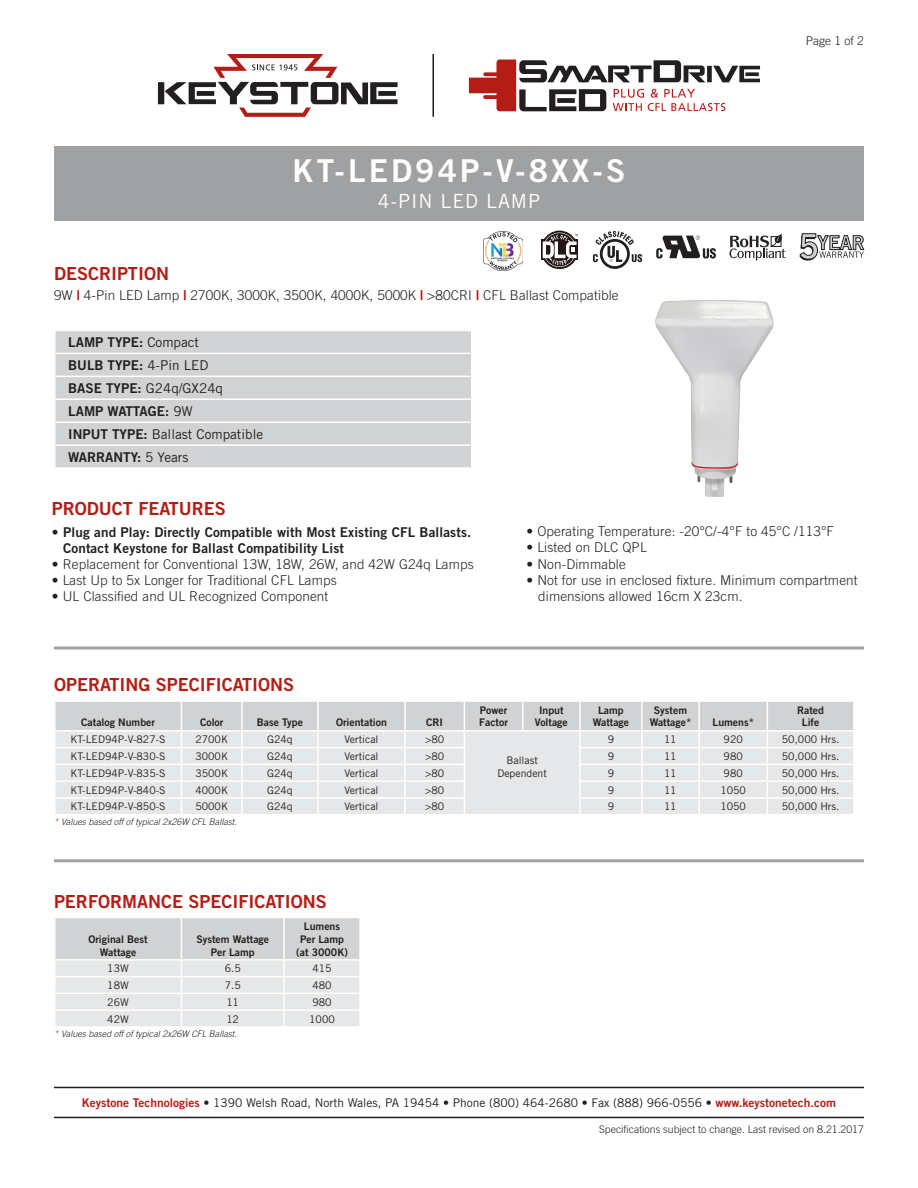
<style>
.page{position:relative;width:918px;height:1188px;background:#fff}
.page>*{position:absolute;margin:0;border:0;box-sizing:border-box;transform-origin:0 0}
.t1{font:31.5px "Trade Gothic Bold Two";letter-spacing:.1em;color:#fff}
.t2{font:19.5px "Trade Gothic";letter-spacing:.05em;color:#fff}
.t3{font:18px "Trade Gothic Bold Two";color:#b41d15}
.t4{font:300 13.5px/16.2px "Trade Gothic";letter-spacing:.01em;color:#231f20}
.t5{font:13.5px/16.2px "Trade Gothic Bold Two";letter-spacing:.01em;color:#231f20}
.t6{font:13.5px "Trade Gothic";color:#231f20}
.t7{font:12px "Trade Gothic";color:#231f20}
.t8{font:300 12px "Trade Gothic";color:#231f20}
.t9{font:10.5px "Trade Gothic";color:#231f20}
.t10{font:10.5px/12.6px "Trade Gothic Bold Two";color:#231f20;text-align:center}
.t11{font:300 10.5px "Trade Gothic";color:#231f20}
.t12{font:italic 300 9px "Trade Gothic LT Std";color:#231f20}
.s1{font-weight:700;color:#b41d15}
.s2{font-family:"Trade Gothic"}
.s3{font-family:"Trade Gothic Bold Two"}
.s4{color:#b41d15}
.s5{font-family:"Trade Gothic Bold Two";color:#b41d15}
</style>
<div class="page">
<div style="left:54px;top:146px;width:810px;height:74px;background:#a0a1a3"></div>
<svg style="left:54px;top:646px;width:810px;height:4px;background:#b7b8b9"></svg>
<hr style="left:54px;top:1117px;width:810px;height:1px;background:#231f20">
<hr style="left:54px;top:1087px;width:810px;height:1px;background:#231f20">
<div style="left:56px;top:331px;width:415px;height:136px;background:#d1d2d4"></div>
<hr style="left:54px;top:353px;width:418px;height:1px;background:#fff">
<hr style="left:54px;top:376px;width:418px;height:1px;background:#fff">
<hr style="left:54px;top:399px;width:418px;height:1px;background:#fff">
<hr style="left:54px;top:421px;width:418px;height:2px;background:#fff">
<hr style="left:54px;top:444px;width:418px;height:2px;background:#fff">
<svg style="left:158px;top:54px;width:240px;height:63px"></svg>
<hr style="left:432px;top:54px;width:2px;height:63px;background:#231f20">
<svg style="left:469px;top:60px;width:291px;height:51px"></svg>
<svg style="left:55px;top:701px;width:798px;height:113px;background:#e2e3e5"></svg>
<svg style="left:55px;top:918px;width:305px;height:108px;background:#dfe0e2"></svg>
<hr style="left:54px;top:859px;width:810px;height:3px;background:#a0a1a3">
<svg style="left:730px;top:234px;width:56px;height:27px"></svg>
<svg style="left:799px;top:233px;width:65px;height:28px"></svg>
<svg style="left:656px;top:236px;width:60px;height:23px"></svg>
<svg style="left:541px;top:240px;width:2px;height:20px"></svg>
<svg style="left:543px;top:231px;width:35px;height:38px"></svg>
<svg style="left:600px;top:239px;width:30px;height:30px"></svg>
<div style="left:603px;top:242px;width:24px;height:24px;background:#fff;border-radius:50%"></div>
<svg style="left:593px;top:231px;width:49px;height:31px"></svg>
<img style="left:655px;top:301px;width:97px;height:196px">
<img style="left:484px;top:232px;width:39px;height:38px">
<p class="t3" style="left:54px;top:262px;width:117px">DESCRIPTION</p>
<p class="t1" style="left:293px;top:152px;width:334px">KT-LED94P-V-8XX-S</p>
<p class="t2" style="left:378px;top:189px;width:164px">4-PIN LED LAMP</p>
<p class="t4" style="left:54px;top:287px;width:566px">9W <span class="s1">|</span> 4-Pin LED Lamp <span class="s1">|</span> 2700K, 3000K, 3500K, 4000K, 5000K <span class="s1">|</span> &gt;80CRI <span class="s1">|</span> CFL Ballast Compatible</p>
<p class="t5" style="left:68px;top:334px;width:132px">LAMP TYPE: <span class="s2">Compact</span></p>
<p class="t5" style="left:68px;top:357px;width:142px">BULB TYPE: <span class="s2">4-Pin LED</span></p>
<p class="t6" style="left:68px;top:380px;width:156px"><span class="s3">BASE TYPE:</span> G24q/GX24q</p>
<p class="t5" style="left:68px;top:403px;width:126px">LAMP WATTAGE: <span class="s2">9W</span></p>
<p class="t6" style="left:68px;top:426px;width:196px"><span class="s3">INPUT TYPE:</span> Ballast Compatible</p>
<p class="t5" style="left:68px;top:449px;width:122px">WARRANTY: <span class="s2">5 Years</span></p>
<p class="t3" style="left:52px;top:497px;width:175px">PRODUCT FEATURES</p>
<p class="t8" style="left:806px;top:34px;width:60px">Page 1 of 2</p>
<p class="t5" style="left:63px;top:523px;width:410px;text-indent:-11px">• Plug and Play: Directly Compatible with Most Existing CFL Ballasts.<br>Contact Keystone for Ballast Compatibility List</p>
<p class="t4" style="left:52px;top:556px;width:423px">• Replacement for Conventional 13W, 18W, 26W, and 42W G24q Lamps</p>
<p class="t4" style="left:52px;top:572px;width:286px">• Last Up to 5x Longer for Traditional CFL Lamps</p>
<p class="t4" style="left:52px;top:588px;width:278px">• UL Classified and UL Recognized Component</p>
<p class="t4" style="left:527px;top:523px;width:309px">• Operating Temperature: -20°C/-4°F to 45°C /113°F</p>
<p class="t4" style="left:527px;top:539px;width:122px">• Listed on DLC QPL</p>
<p class="t4" style="left:527px;top:556px;width:101px">• Non-Dimmable</p>
<p class="t4" style="left:538px;top:572px;width:321px;text-indent:-12px">• Not for use in enclosed fixture. Minimum compartment dimensions allowed 16cm X 23cm.</p>
<p class="t3" style="left:54px;top:674px;width:242px">OPERATING SPECIFICATIONS</p>
<p class="t10" style="left:81px;top:716px;width:75px">Catalog Number</p>
<p class="t10" style="left:200px;top:716px;width:25px">Color</p>
<p class="t10" style="left:257px;top:716px;width:47px">Base Type</p>
<p class="t10" style="left:336px;top:716px;width:52px">Orientation</p>
<p class="t10" style="left:426px;top:716px;width:18px">CRI</p>
<p class="t9" style="left:70px;top:733px;width:97px">KT-LED94P-V-827-S</p>
<p class="t9" style="left:195px;top:733px;width:34px">2700K</p>
<p class="t9" style="left:267px;top:733px;width:27px">G24q</p>
<p class="t9" style="left:344px;top:733px;width:36px">Vertical</p>
<p class="t9" style="left:425px;top:733px;width:21px">&gt;80</p>
<p class="t10" style="left:480px;top:704px;width:29px">Power</p>
<p class="t10" style="left:479px;top:716px;width:30px">Factor</p>
<p class="t10" style="left:539px;top:704px;width:26px">Input</p>
<p class="t10" style="left:535px;top:716px;width:34px">Voltage</p>
<p class="t10" style="left:598px;top:704px;width:27px">Lamp</p>
<p class="t10" style="left:593px;top:716px;width:38px">Wattage</p>
<p class="t10" style="left:650px;top:704px;width:43px">System<br>Wattage*</p>
<p class="t10" style="left:713px;top:716px;width:43px">Lumens*</p>
<p class="t10" style="left:797px;top:704px;width:28px">Rated</p>
<p class="t10" style="left:802px;top:716px;width:19px">Life</p>
<p class="t9" style="left:608px;top:733px;width:8px">9</p>
<p class="t9" style="left:664px;top:733px;width:14px">11</p>
<p class="t9" style="left:724px;top:733px;width:21px">920</p>
<p class="t9" style="left:782px;top:733px;width:59px">50,000 Hrs.</p>
<p class="t9" style="left:70px;top:750px;width:97px">KT-LED94P-V-830-S</p>
<p class="t9" style="left:195px;top:750px;width:34px">3000K</p>
<p class="t9" style="left:267px;top:750px;width:27px">G24q</p>
<p class="t9" style="left:344px;top:750px;width:36px">Vertical</p>
<p class="t9" style="left:425px;top:750px;width:21px">&gt;80</p>
<p class="t9" style="left:608px;top:750px;width:8px">9</p>
<p class="t9" style="left:664px;top:750px;width:14px">11</p>
<p class="t9" style="left:724px;top:750px;width:21px">980</p>
<p class="t9" style="left:782px;top:750px;width:59px">50,000 Hrs.</p>
<p class="t9" style="left:70px;top:767px;width:97px">KT-LED94P-V-835-S</p>
<p class="t9" style="left:195px;top:767px;width:34px">3500K</p>
<p class="t9" style="left:267px;top:767px;width:27px">G24q</p>
<p class="t9" style="left:344px;top:767px;width:36px">Vertical</p>
<p class="t9" style="left:425px;top:767px;width:21px">&gt;80</p>
<p class="t9" style="left:608px;top:767px;width:8px">9</p>
<p class="t9" style="left:664px;top:767px;width:14px">11</p>
<p class="t9" style="left:724px;top:767px;width:21px">980</p>
<p class="t9" style="left:782px;top:767px;width:59px">50,000 Hrs.</p>
<p class="t9" style="left:70px;top:784px;width:97px">KT-LED94P-V-840-S</p>
<p class="t9" style="left:195px;top:784px;width:34px">4000K</p>
<p class="t9" style="left:267px;top:784px;width:27px">G24q</p>
<p class="t9" style="left:344px;top:784px;width:36px">Vertical</p>
<p class="t9" style="left:425px;top:784px;width:21px">&gt;80</p>
<p class="t9" style="left:608px;top:784px;width:8px">9</p>
<p class="t9" style="left:664px;top:784px;width:14px">11</p>
<p class="t9" style="left:720px;top:784px;width:27px">1050</p>
<p class="t9" style="left:782px;top:784px;width:59px">50,000 Hrs.</p>
<p class="t9" style="left:70px;top:800px;width:97px">KT-LED94P-V-850-S</p>
<p class="t9" style="left:195px;top:800px;width:34px">5000K</p>
<p class="t9" style="left:267px;top:800px;width:27px">G24q</p>
<p class="t9" style="left:344px;top:800px;width:36px">Vertical</p>
<p class="t9" style="left:425px;top:800px;width:21px">&gt;80</p>
<p class="t9" style="left:608px;top:800px;width:8px">9</p>
<p class="t9" style="left:664px;top:800px;width:14px">11</p>
<p class="t9" style="left:720px;top:800px;width:27px">1050</p>
<p class="t9" style="left:782px;top:800px;width:59px">50,000 Hrs.</p>
<p class="t12" style="left:54px;top:816px;width:184px"><span class="s4">*</span> Values based off of typical 2x26W CFL Ballast.</p>
<p class="t9" style="left:506px;top:754px;width:33px">Ballast</p>
<p class="t9" style="left:497px;top:767px;width:51px">Dependent</p>
<p class="t3" style="left:54px;top:890px;width:274px">PERFORMANCE SPECIFICATIONS</p>
<p class="t10" style="left:88px;top:933px;width:61px">Original Best</p>
<p class="t10" style="left:100px;top:945px;width:38px">Wattage</p>
<p class="t10" style="left:304px;top:920px;width:38px">Lumens</p>
<p class="t10" style="left:300px;top:933px;width:46px">Per Lamp</p>
<p class="t10" style="left:296px;top:945px;width:53px">(at 3000K)</p>
<p class="t10" style="left:196px;top:933px;width:74px">System Wattage</p>
<p class="t10" style="left:211px;top:945px;width:46px">Per Lamp</p>
<p class="t9" style="left:107px;top:962px;width:23px">13W</p>
<p class="t9" style="left:225px;top:962px;width:18px">6.5</p>
<p class="t9" style="left:312px;top:962px;width:21px">415</p>
<p class="t9" style="left:107px;top:979px;width:23px">18W</p>
<p class="t9" style="left:225px;top:979px;width:18px">7.5</p>
<p class="t9" style="left:312px;top:979px;width:21px">480</p>
<p class="t9" style="left:107px;top:996px;width:23px">26W</p>
<p class="t9" style="left:227px;top:996px;width:14px">11</p>
<p class="t9" style="left:312px;top:996px;width:21px">980</p>
<p class="t9" style="left:107px;top:1013px;width:23px">42W</p>
<p class="t9" style="left:227px;top:1013px;width:14px">12</p>
<p class="t9" style="left:309px;top:1013px;width:27px">1000</p>
<p class="t12" style="left:54px;top:1028px;width:184px"><span class="s4">*</span> Values based off of typical 2x26W CFL Ballast.</p>
<p class="t7" style="left:82px;top:1095px;width:756px"><span class="s5">Keystone Technologies</span> <span class="s3">•</span> 1390 Welsh Road, North Wales, PA 19454 <span class="s3">•</span> Phone (800) 464-2680 <span class="s3">•</span> Fax (888) 966-0556 • <span class="s5">www.keystonetech.com</span></p>
<p class="t11" style="left:599px;top:1123px;width:266px">Specifications subject to change. Last revised on 8.21.2017</p>
</div>
